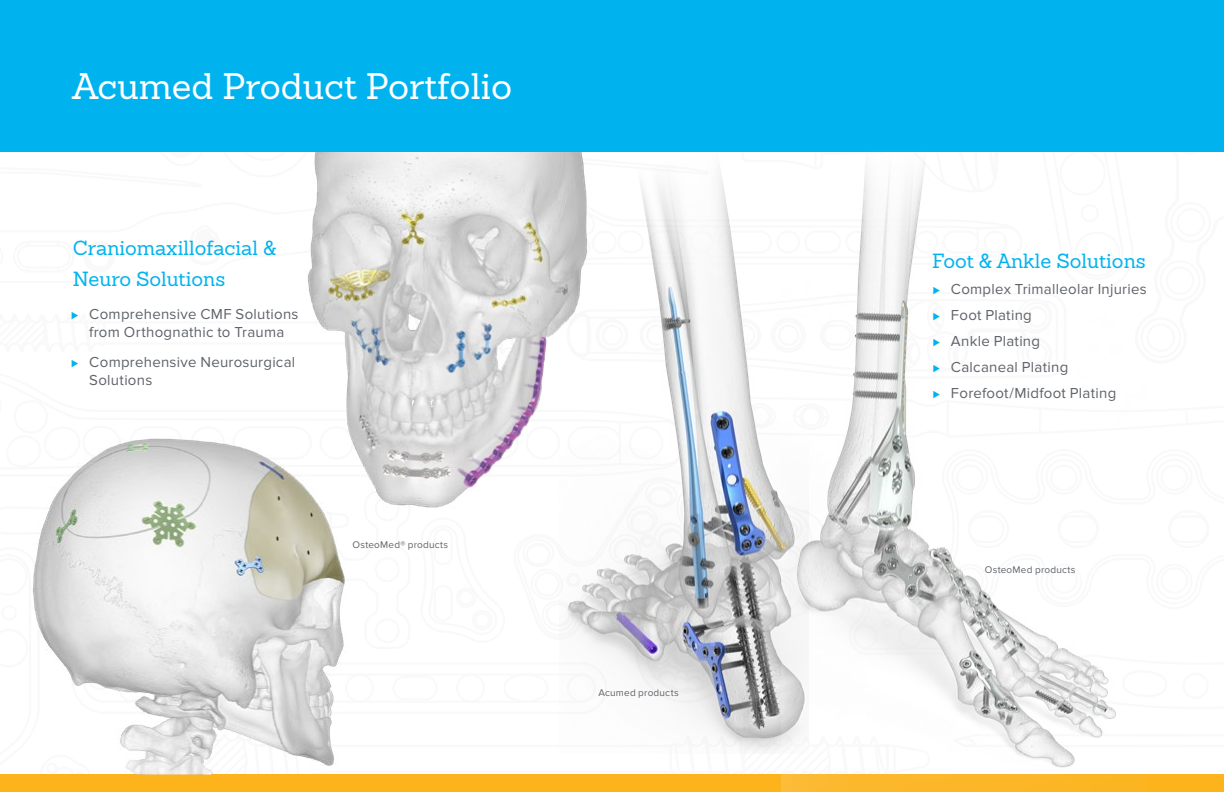
<style>
.page{position:relative;width:1224px;height:792px;background:#fff}
.page>*{position:absolute;margin:0;border:0;box-sizing:border-box;transform-origin:0 0}
.t1{font:36px "Sanchez Slab";color:#fff}
.t2{font:20px/31.2px "Sanchez Slab";color:#00b3ef}
.t3{font:15px/26px "Proxima Nova";letter-spacing:.02em;color:#5f636a}
.t4{font:10px "Proxima Nova";letter-spacing:.025em;color:#5f636a}
.s1{font-size:12px;color:#00b3ef}
</style>
<div class="page">
<div style="left:0;top:775px;width:1224px;height:17px;background:#fcb31c"></div>
<div style="left:0;top:0;width:1224px;height:152px;background:#00b3ef"></div>
<img style="left:564px;top:170px;width:217px;height:584px">
<img style="left:20px;top:438px;width:345px;height:337px">
<img style="left:282px;top:152px;width:320px;height:362px">
<img style="left:781px;top:161px;width:365px;height:631px">
<h1 class="t1" style="left:72px;top:63px;width:442px">Acumed Product Portfolio</h1>
<h2 class="t2" style="left:73px;top:232px;width:205px">Craniomaxillofacial &amp;<br>Neuro Solutions</h2>
<p class="t3" style="left:71px;top:305px;width:229px;line-height:18px;text-align:center"><span class="s1">⊲</span> Comprehensive CMF Solutions from Orthognathic to Trauma</p>
<p class="t3" style="left:89px;top:353px;width:207px;line-height:18px;text-indent:-18px"><span class="s1">⊲</span> Comprehensive Neurosurgical<br>Solutions</p>
<p class="t4" style="left:352px;top:539px;width:97px">OsteoMed® products</p>
<p class="t4" style="left:598px;top:687px;width:82px">Acumed products</p>
<h2 class="t2" style="left:932px;top:245px;width:215px">Foot &amp; Ankle Solutions</h2>
<p class="t3" style="left:933px;top:277px;width:215px"><span class="s1">⊲</span> Complex Trimalleolar Injuries <span class="s1">⊲</span> Foot Plating<br><span class="s1">⊲</span> Ankle Plating<br><span class="s1">⊲</span> Calcaneal Plating<br><span class="s1">⊲</span> Forefoot/Midfoot Plating</p>
<p class="t4" style="left:985px;top:564px;width:92px">OsteoMed products</p>
</div>
